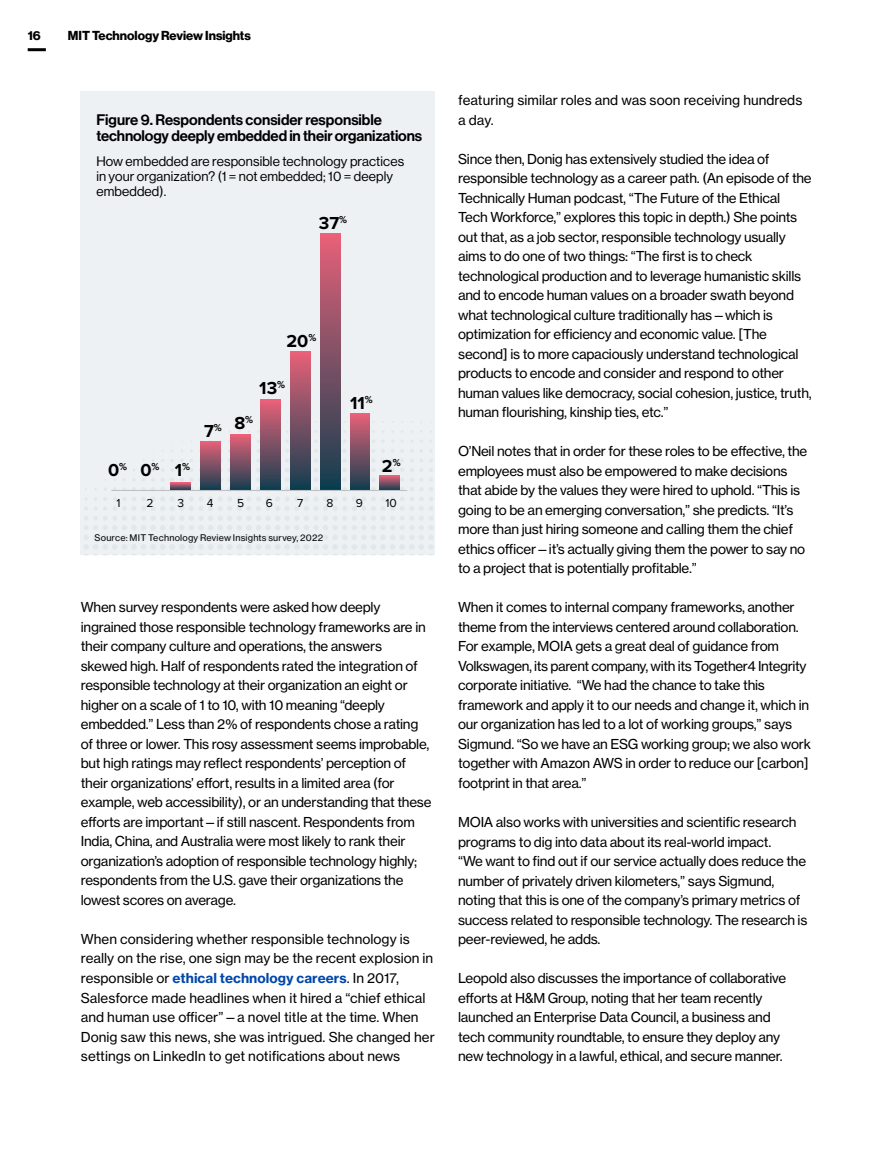
<style>
.page{position:relative;width:893px;height:1149px;background:#fff}
.page>*{position:absolute;margin:0;border:0;box-sizing:border-box;transform-origin:0 0}
.t1{font:700 18px "Proxima Nova";color:#000}
.t2{font:15px/16.5px "N Haas Grotesk DS Pro 65 Md";letter-spacing:-.01em;color:#000}
.t3{font:13.5px/19.5px "N Haas Grotesk TX Std 55 Rg";letter-spacing:-.02em;color:#000}
.t4{font:13.5px/19.5px "N Haas Grotesk TX Std 55 Rg";color:#000}
.t5{font:13.5px/15px "N Haas Grotesk DS Pro 55 Rg";letter-spacing:.01em;color:#000}
.t6{font:13.5px "N Haas Grotesk TX Std 75 Bd";letter-spacing:.005em;color:#0047ab}
.t7{font:12.75px "N Haas Grotesk DS Std 75 Bd";color:#000}
.t8{font:12px "Proxima Nova";color:#000}
.t9{font:9px "N Haas Grotesk TX Std 55 Rg";letter-spacing:.02em;color:#000}
.s1{font-size:10.5px}
.s2{font-family:"N Haas Grotesk TX Std 55 Rg";color:#000}
</style>
<div class="page">
<hr style="left:28px;top:48px;width:18px;height:3px;background:#000">
<div style="left:81px;top:92px;width:354px;height:463px;background:#edf1f3"></div>
<svg style="left:84px;top:439px;width:349px;height:116px"></svg>
<svg style="left:380px;top:475px;width:20px;height:14px"></svg>
<div style="left:350px;top:413px;width:20px;height:76px;background:linear-gradient(to bottom,#e76279,#193f51)"></div>
<div style="left:320px;top:234px;width:20px;height:255px;background:linear-gradient(to bottom,#e66279,#133e50)"></div>
<div style="left:290px;top:351px;width:20px;height:138px;background:linear-gradient(to bottom,#e76279,#153e50)"></div>
<div style="left:260px;top:399px;width:20px;height:90px;background:linear-gradient(to bottom,#e86279,#183f51)"></div>
<div style="left:231px;top:434px;width:19px;height:55px;background:linear-gradient(to bottom,#e66279,#183f51)"></div>
<div style="left:201px;top:441px;width:19px;height:48px;background:linear-gradient(to bottom,#e66279,#1d4051)"></div>
<svg style="left:171px;top:482px;width:20px;height:7px"></svg>
<hr style="left:111px;top:490px;width:296px;height:1px;background:#bcbec0">
<p class="t7" style="left:28px;top:28px;width:15px">16</p>
<p class="t7" style="left:68px;top:28px;width:184px">MIT Technology Review Insights</p>
<p class="t2" style="left:96px;top:111px;width:327px">Figure 9. Respondents consider responsible technology deeply embedded in their organizations</p>
<p class="t5" style="left:96px;top:153px;width:309px">How embedded are responsible technology practices in your organization? (1 = not embedded; 10 = deeply embedded).</p>
<h1 class="t1" style="left:319px;top:209px;width:30px">37<sup>%</sup></h1>
<h1 class="t1" style="left:108px;top:456px;width:83px">0<sup>%</sup> 0<sup>%</sup> 1<sup>%</sup></h1>
<h1 class="t1" style="left:286px;top:327px;width:31px">20<sup>%</sup></h1>
<h1 class="t1" style="left:259px;top:374px;width:27px">13<sup>%</sup></h1>
<h1 class="t1" style="left:204px;top:413px;width:51px">7<span class="s1">%</span> 8<sup>%</sup></h1>
<h1 class="t1" style="left:350px;top:389px;width:24px">11<sup>%</sup></h1>
<h1 class="t1" style="left:382px;top:452px;width:20px">2<sup>%</sup></h1>
<p class="t8" style="left:116px;top:494px;width:6px">1</p>
<p class="t8" style="left:147px;top:494px;width:9px">2</p>
<p class="t8" style="left:178px;top:494px;width:8px">3</p>
<p class="t8" style="left:207px;top:494px;width:8px">4</p>
<p class="t8" style="left:237px;top:494px;width:9px">5</p>
<p class="t8" style="left:266px;top:494px;width:9px">6</p>
<p class="t8" style="left:297px;top:494px;width:8px">7</p>
<p class="t8" style="left:326px;top:494px;width:8px">8</p>
<p class="t8" style="left:356px;top:494px;width:9px">9</p>
<p class="t8" style="left:385px;top:494px;width:13px">10</p>
<p class="t9" style="left:94px;top:532px;width:230px">Source: MIT Technology Review Insights survey, 2022</p>
<p class="t3" style="left:81px;top:597px;width:352px">When survey respondents were asked how deeply ingrained those responsible technology frameworks are in their company culture and operations, the answers skewed high. Half of respondents rated the integration of responsible technology at their organization an eight or higher on a scale of 1 to 10, with 10 meaning “deeply embedded.” Less than 2% of respondents chose a rating of three or lower. This rosy assessment seems improbable, but high ratings may reflect respondents’ perception of their organizations’ effort, results in a limited area (for example, web accessibility), or an understanding that these efforts are important—if still nascent. Respondents from India, China, and Australia were most likely to rank their organization’s adoption of responsible technology highly; respondents from the U.S. gave their organizations the lowest scores on average.</p>
<p class="t4" style="left:81px;top:928px;width:354px">When considering whether responsible technology is really on the rise, one sign may be the recent explosion in</p>
<p class="t6" style="left:81px;top:969px;width:320px"><span class="s2">responsible or</span> ethical technology careers<span class="s2">. In 2017,</span></p>
<p class="t4" style="left:81px;top:987px;width:355px">Salesforce made headlines when it hired a “chief ethical and human use officer”—a novel title at the time. When Donig saw this news, she was intrigued. She changed her settings on LinkedIn to get notifications about news</p>
<p class="t4" style="left:458px;top:90px;width:346px">featuring similar roles and was soon receiving hundreds a day.</p>
<p class="t3" style="left:458px;top:149px;width:355px">Since then, Donig has extensively studied the idea of responsible technology as a career path. (An episode of the Technically Human podcast, “The Future of the Ethical Tech Workforce,” explores this topic in depth.) She points out that, as a job sector, responsible technology usually aims to do one of two things: “The first is to check technological production and to leverage humanistic skills and to encode human values on a broader swath beyond what technological culture traditionally has—which is optimization for efficiency and economic value. [The second] is to more capaciously understand technological products to encode and consider and respond to other human values like democracy, social cohesion, justice, truth, human flourishing, kinship ties, etc.”</p>
<p class="t3" style="left:458px;top:441px;width:351px">O’Neil notes that in order for these roles to be effective, the employees must also be empowered to make decisions that abide by the values they were hired to uphold. “This is going to be an emerging conversation,” she predicts. “It’s more than just hiring someone and calling them the chief ethics officer—it’s actually giving them the power to say no to a project that is potentially profitable.”</p>
<p class="t3" style="left:458px;top:597px;width:354px">When it comes to internal company frameworks, another theme from the interviews centered around collaboration.<br>For example, MOIA gets a great deal of guidance from Volkswagen, its parent company, with its Together4 Integrity corporate initiative. “We had the chance to take this framework and apply it to our needs and change it, which in our organization has led to a lot of working groups,” says Sigmund. “So we have an ESG working group; we also work together with Amazon AWS in order to reduce our [carbon] footprint in that area.”</p>
<p class="t3" style="left:458px;top:812px;width:351px">MOIA also works with universities and scientific research programs to dig into data about its real-world impact.<br>“We want to find out if our service actually does reduce the number of privately driven kilometers,” says Sigmund, noting that this is one of the company’s primary metrics of success related to responsible technology. The research is peer-reviewed, he adds.</p>
<p class="t3" style="left:458px;top:968px;width:330px">Leopold also discusses the importance of collaborative efforts at H&amp;M Group, noting that her team recently launched an Enterprise Data Council, a business and tech community roundtable, to ensure they deploy any new technology in a lawful, ethical, and secure manner.</p>
</div>
